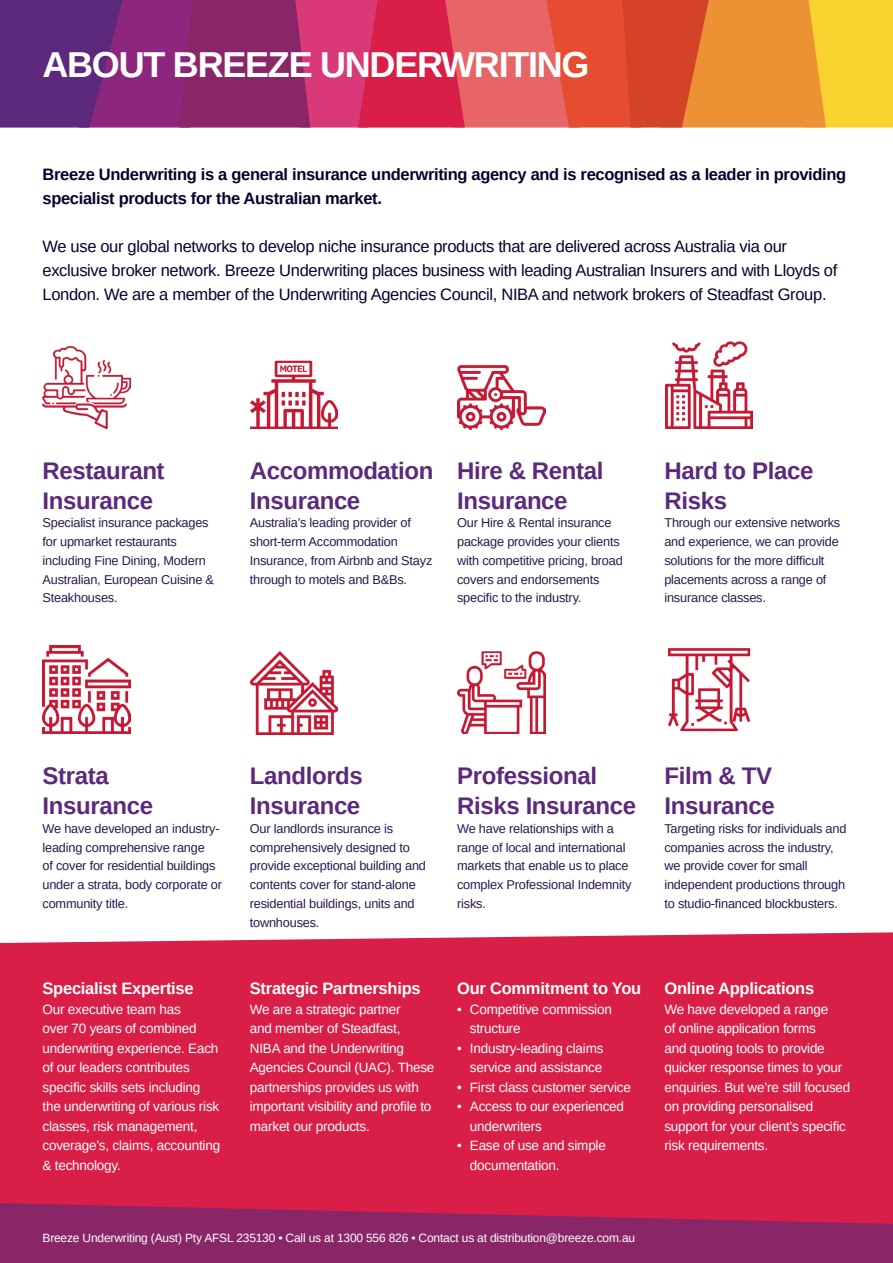
<style>
.page{position:relative;width:893px;height:1263px;background:#fff}
.page>*{position:absolute;margin:0;border:0;box-sizing:border-box;transform-origin:0 0}
.t1{font:700 36px "Arimo";letter-spacing:-.035em;color:#fff}
.heading1{font:700 24px/30px "Arimo";letter-spacing:-.015em;color:#5c297c}
.leading{font:16.5px/24px "Arimo";letter-spacing:-.02em;color:#05002e}
.leading-2{font:700 16.5px/24px "Arimo";letter-spacing:-.02em;color:#05002e}
.heading1-2{font:700 16.5px "Arimo";letter-spacing:-.015em;color:#fff}
.body{font:13.5px/19.5px "Arimo";letter-spacing:-.015em;color:#fff}
.body-2{font:12.75px/18.8px "Arimo";letter-spacing:-.015em;color:#2b164e}
.body-3{font:12px "Arimo";letter-spacing:-.015em;color:#fff}
</style>
<div class="page">
<div style="left:0;top:932px;width:893px;height:271px;background:#d91e47"></div>
<svg style="left:0;top:1203px;width:893px;height:60px;background:#962461"></svg>
<svg style="left:0;top:0;width:893px;height:128px;background:#c05155"></svg>
<img style="left:458px;top:651px;width:87px;height:82px">
<img style="left:668px;top:648px;width:83px;height:84px">
<img style="left:250px;top:651px;width:88px;height:84px">
<img style="left:43px;top:646px;width:87px;height:87px">
<img style="left:458px;top:365px;width:87px;height:64px">
<img style="left:665px;top:341px;width:88px;height:87px">
<img style="left:250px;top:360px;width:88px;height:68px">
<img style="left:43px;top:346px;width:87px;height:82px">
<p class="t1" style="left:43px;top:40px;width:549px">ABOUT BREEZE UNDERWRITING</p>
<p class="leading-2" style="left:43px;top:163px;width:805px">Breeze Underwriting is a general insurance underwriting agency and is recognised as a leader in providing specialist products for the Australian market.</p>
<p class="leading" style="left:43px;top:235px;width:796px">We use our global networks to develop niche insurance products that are delivered across Australia via our exclusive broker network. Breeze Underwriting places business with leading Australian Insurers and with Lloyds of<br>London. We are a member of the Underwriting Agencies Council, NIBA and network brokers of Steadfast Group.</p>
<p class="heading1" style="left:43px;top:456px;width:124px">Restaurant<br>Insurance</p>
<p class="body-2" style="left:43px;top:514px;width:173px">Specialist insurance packages for upmarket restaurants including Fine Dining, Modern<br>Australian, European Cuisine &amp;<br>Steakhouses.</p>
<p class="heading1" style="left:250px;top:456px;width:185px">Accommodation<br>Insurance</p>
<p class="body-2" style="left:250px;top:514px;width:184px">Australia’s leading provider of short-term Accommodation<br>Insurance, from Airbnb and Stayz through to motels and B&amp;Bs.</p>
<p class="heading1" style="left:457px;top:456px;width:148px">Hire &amp; Rental<br>Insurance</p>
<p class="body-2" style="left:457px;top:514px;width:167px">Our Hire &amp; Rental insurance package provides your clients with competitive pricing, broad covers and endorsements specific to the industry.</p>
<p class="heading1" style="left:664px;top:456px;width:151px">Hard to Place<br>Risks</p>
<p class="body-2" style="left:664px;top:514px;width:177px">Through our extensive networks and experience, we can provide solutions for the more difficult placements across a range of insurance classes.</p>
<p class="heading1" style="left:43px;top:761px;width:112px">Strata<br>Insurance</p>
<p class="body-2" style="left:43px;top:819px;width:181px">We have developed an industry&shy;leading comprehensive range<br>of cover for residential buildings under a strata, body corporate or community title.</p>
<p class="heading1-2" style="left:43px;top:977px;width:153px">Specialist Expertise</p>
<p class="body" style="left:43px;top:999px;width:179px">Our executive team has<br>over 70 years of combined underwriting experience. Each of our leaders contributes specific skills sets including the underwriting of various risk classes, risk management, coverage’s, claims, accounting &amp; technology.</p>
<p class="heading1" style="left:250px;top:761px;width:115px">Landlords<br>Insurance</p>
<p class="body-2" style="left:250px;top:819px;width:178px">Our landlords insurance is comprehensively designed to provide exceptional building and contents cover for stand-alone residential buildings, units and townhouses.</p>
<p class="heading1-2" style="left:250px;top:977px;width:172px">Strategic Partnerships</p>
<p class="body" style="left:250px;top:999px;width:186px">We are a strategic partner<br>and member of Steadfast,<br>NIBA and the Underwriting<br>Agencies Council (UAC). These partnerships provides us with important visibility and profile to market our products.</p>
<p class="heading1" style="left:457px;top:761px;width:181px">Professional<br>Risks Insurance</p>
<p class="body-2" style="left:457px;top:819px;width:176px">We have relationships with a range of local and international markets that enable us to place complex Professional Indemnity risks.</p>
<p class="heading1-2" style="left:457px;top:977px;width:186px">Our Commitment to You</p>
<p class="body" style="left:470px;top:999px;width:144px;text-indent:-13px">• Competitive commission structure</p>
<p class="body" style="left:457px;top:1038px;width:148px;text-align:right">• Industry-leading claims service and assistance</p>
<p class="body" style="left:457px;top:1077px;width:175px">• First class customer service</p>
<p class="body" style="left:470px;top:1097px;width:156px;text-indent:-13px">• Access to our experienced underwriters</p>
<p class="body" style="left:470px;top:1136px;width:138px;text-indent:-13px">• Ease of use and simple documentation.</p>
<p class="heading1" style="left:664px;top:761px;width:112px">Film &amp; TV<br>Insurance</p>
<p class="body-2" style="left:664px;top:819px;width:183px">Targeting risks for individuals and companies across the industry, we provide cover for small independent productions through to studio-financed blockbusters.</p>
<p class="heading1-2" style="left:664px;top:977px;width:151px">Online Applications</p>
<p class="body" style="left:664px;top:999px;width:187px">We have developed a range<br>of online application forms<br>and quoting tools to provide quicker response times to your enquiries. But we’re still focused on providing personalised support for your client’s specific risk requirements.</p>
<p class="body-3" style="left:43px;top:1230px;width:594px">Breeze Underwriting (Aust) Pty AFSL 235130 • Call us at 1300 556 826 • Contact us at distribution@breeze.com.au</p>
</div>
